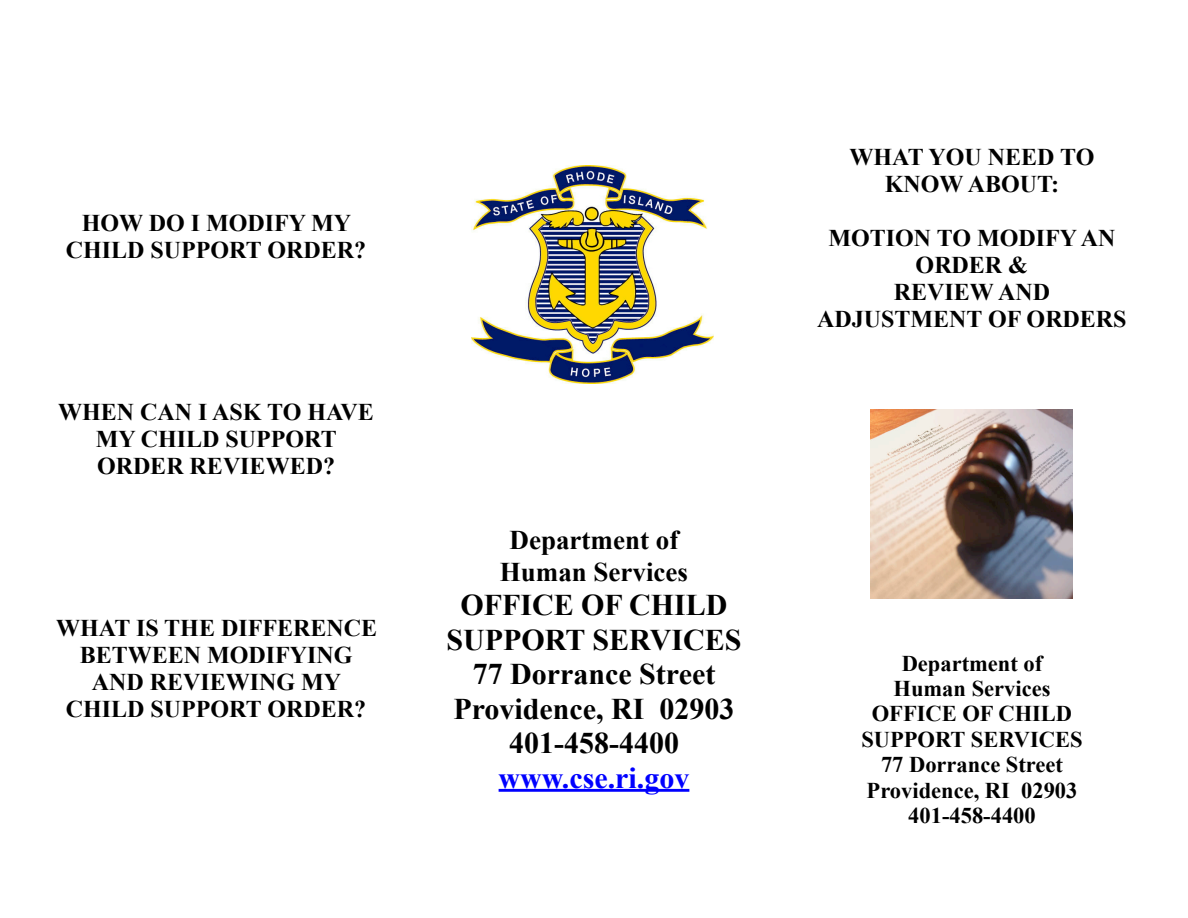
<style>
.page{position:relative;width:1188px;height:918px;background:#fff}
.page>*{position:absolute;margin:0;border:0;box-sizing:border-box;transform-origin:0 0}
.t1{font:700 30px/34.5px "Times New Roman";color:#000;text-align:center}
.t2{font:700 30px "Times New Roman";color:#00f}
.t3{font:700 27px/31.5px "Times New Roman";color:#000;text-align:center}
.t4{font:700 24px/27px "Times New Roman";color:#000;text-align:center}
.t5{font:700 22.5px/25.5px "Times New Roman";color:#000;text-align:center}
</style>
<div class="page">
<hr style="left:499px;top:789px;width:190px;height:3px;background:#00f">
<img style="left:471px;top:165px;width:243px;height:219px">
<img style="left:870px;top:410px;width:202px;height:188px">
<p class="t4" style="left:66px;top:209px;width:302px">HOW DO I MODIFY MY<br>CHILD SUPPORT ORDER?</p>
<p class="t4" style="left:58px;top:398px;width:317px">WHEN CAN I ASK TO HAVE<br>MY CHILD SUPPORT<br>ORDER REVIEWED?</p>
<p class="t4" style="left:56px;top:614px;width:322px">WHAT IS THE DIFFERENCE<br>BETWEEN MODIFYING<br>AND REVIEWING MY<br>CHILD SUPPORT ORDER?</p>
<p class="t3" style="left:500px;top:524px;width:190px">Department of<br>Human Services</p>
<p class="t1" style="left:447px;top:588px;width:296px">OFFICE OF CHILD<br>SUPPORT SERVICES<br>77 Dorrance Street<br>Providence, RI 02903<br>401-458-4400</p>
<p class="t2" style="left:499px;top:761px;width:192px">www.cse.ri.gov</p>
<p class="t4" style="left:850px;top:143px;width:246px">WHAT YOU NEED TO<br>KNOW ABOUT:</p>
<p class="t4" style="left:817px;top:224px;width:311px">MOTION TO MODIFY AN<br>ORDER &amp;<br>REVIEW AND<br>ADJUSTMENT OF ORDERS</p>
<p class="t5" style="left:861px;top:650px;width:223px">Department of<br>Human Services<br>OFFICE OF CHILD<br>SUPPORT SERVICES<br>77 Dorrance Street<br>Providence, RI 02903<br>401-458-4400</p>
</div>
